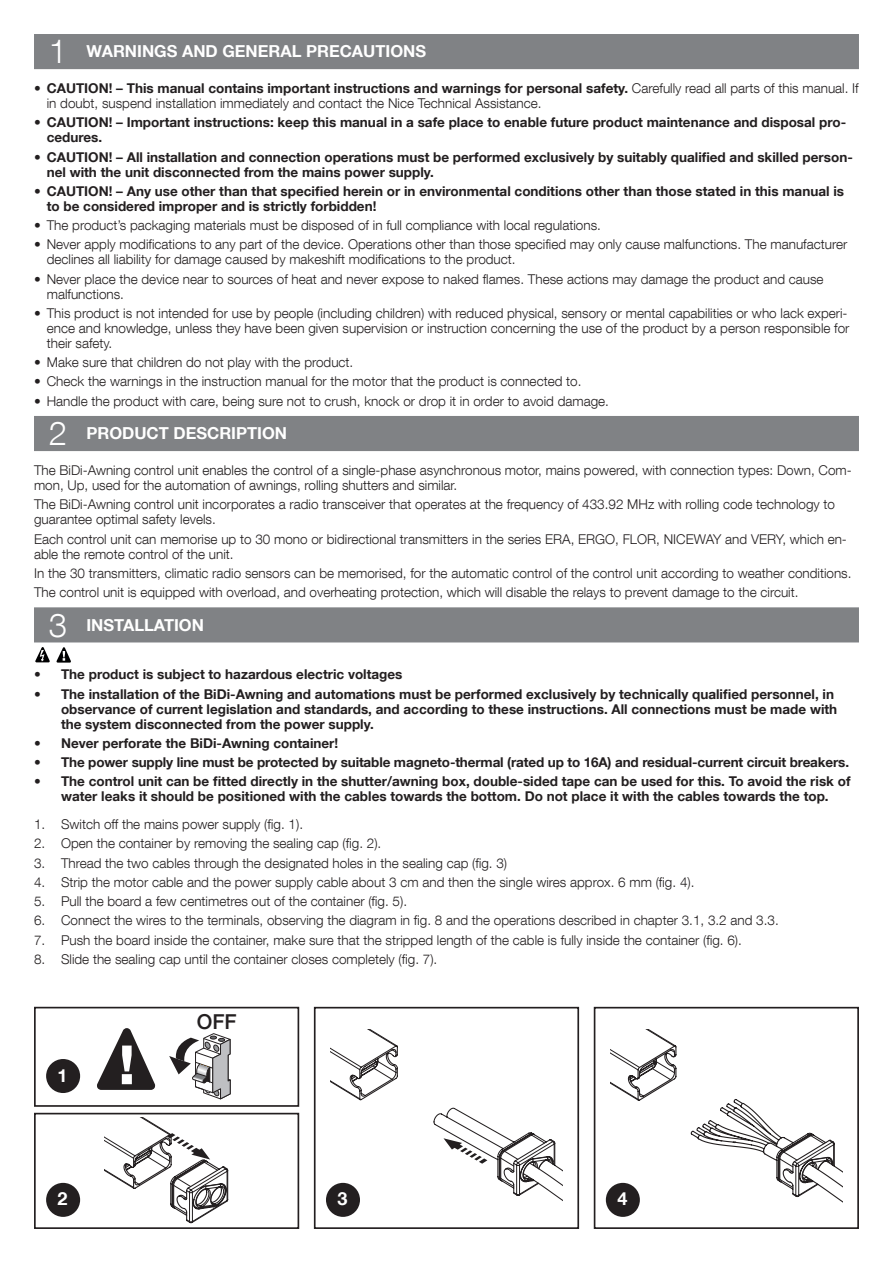
<style>
.page{position:relative;width:893px;height:1263px;background:#fff}
.page>*{position:absolute;margin:0;border:0;box-sizing:border-box;transform-origin:0 0}
.t1{font:300 33px "Helvetica Neue LT Com";color:#fff}
.t2{font:500 20.55px "Helvetica Neue";color:#231f20}
.t3{font:700 18px "Helvetica Neue LT Com";color:#fff}
.titolo{font:700 16.5px "Helvetica Neue LT Com";color:#fff}
.t4{font:300 13.5px/15px "Helvetica Neue LT Com";color:#231f20}
.t5{font:700 13.5px/15px "Helvetica Neue LT Com";color:#231f20}
.s1{font-weight:700}
.s2{font-weight:300}
</style>
<div class="page">
<div style="left:34px;top:34px;width:825px;height:35px;background:#808285"></div>
<div style="left:34px;top:416px;width:825px;height:35px;background:#808285"></div>
<svg style="left:34px;top:607px;width:825px;height:56px"></svg>
<div style="left:34px;top:1007px;width:265px;height:100px;border:2px solid #231f20"></div>
<div style="left:34px;top:1113px;width:265px;height:116px;border:2px solid #231f20"></div>
<div style="left:594px;top:1007px;width:265px;height:222px;border:2px solid #231f20"></div>
<div style="left:314px;top:1007px;width:265px;height:222px;border:2px solid #231f20"></div>
<svg style="left:169px;top:1033px;width:62px;height:66px"></svg>
<svg style="left:97px;top:1028px;width:58px;height:62px"></svg>
<svg style="left:610px;top:1029px;width:232px;height:179px"></svg>
<svg style="left:331px;top:1029px;width:231px;height:177px"></svg>
<svg style="left:104px;top:1118px;width:125px;height:106px"></svg>
<div style="left:326px;top:1183px;width:34px;height:34px;background:#231f20;border-radius:50%"></div>
<div style="left:606px;top:1183px;width:34px;height:34px;background:#231f20;border-radius:50%"></div>
<div style="left:46px;top:1183px;width:34px;height:34px;background:#231f20;border-radius:50%"></div>
<div style="left:46px;top:1059px;width:34px;height:34px;background:#231f20;border-radius:50%"></div>
<p class="t1" style="left:49px;top:31px;width:20px">1</p>
<p class="titolo" style="left:86px;top:41px;width:341px">WARNINGS AND GENERAL PRECAUTIONS</p>
<p class="t4" style="left:47px;top:81px;width:813px;text-indent:-13px">• <span class="s1">CAUTION! – This manual contains important instructions and warnings for personal safety.</span> Carefully read all parts of this manual. If in doubt, suspend installation immediately and contact the Nice Technical Assistance.</p>
<p class="t5" style="left:47px;top:115px;width:801px;text-indent:-13px"><span class="s2">•</span> CAUTION! – Important instructions: keep this manual in a safe place to enable future product maintenance and disposal pro&shy;cedures.</p>
<p class="t5" style="left:47px;top:149px;width:807px;text-indent:-13px"><span class="s2">•</span> CAUTION! – All installation and connection operations must be performed exclusively by suitably qualified and skilled person&shy;nel with the unit disconnected from the mains power supply.</p>
<p class="t5" style="left:47px;top:183px;width:799px;text-indent:-13px"><span class="s2">•</span> CAUTION! – Any use other than that specified herein or in environmental conditions other than those stated in this manual is to be considered improper and is strictly forbidden!</p>
<p class="t4" style="left:34px;top:218px;width:568px">• The product’s packaging materials must be disposed of in full compliance with local regulations.</p>
<p class="t4" style="left:47px;top:237px;width:802px;text-indent:-13px">• Never apply modifications to any part of the device. Operations other than those specified may only cause malfunctions. The manufacturer declines all liability for damage caused by makeshift modifications to the product.</p>
<p class="t4" style="left:47px;top:271px;width:778px;text-indent:-13px">• Never place the device near to sources of heat and never expose to naked flames. These actions may damage the product and cause malfunctions.</p>
<p class="t4" style="left:47px;top:305px;width:804px;text-indent:-13px">• This product is not intended for use by people (including children) with reduced physical, sensory or mental capabilities or who lack experi&shy;ence and knowledge, unless they have been given supervision or instruction concerning the use of the product by a person responsible for their safety.</p>
<p class="t4" style="left:34px;top:355px;width:321px">• Make sure that children do not play with the product.</p>
<p class="t4" style="left:34px;top:374px;width:549px">• Check the warnings in the instruction manual for the motor that the product is connected to.</p>
<p class="t4" style="left:34px;top:393px;width:576px">• Handle the product with care, being sure not to crush, knock or drop it in order to avoid damage.</p>
<p class="t1" style="left:49px;top:413px;width:20px">2</p>
<p class="titolo" style="left:86px;top:423px;width:202px">PRODUCT DESCRIPTION</p>
<p class="t4" style="left:34px;top:462px;width:819px">The BiDi-Awning control unit enables the control of a single-phase asynchronous motor, mains powered, with connection types: Down, Com&shy;mon, Up, used for the automation of awnings, rolling shutters and similar.</p>
<p class="t4" style="left:34px;top:497px;width:803px">The BiDi-Awning control unit incorporates a radio transceiver that operates at the frequency of 433.92 MHz with rolling code technology to guarantee optimal safety levels.</p>
<p class="t4" style="left:34px;top:531px;width:814px">Each control unit can memorise up to 30 mono or bidirectional transmitters in the series ERA, ERGO, FLOR, NICEWAY and VERY, which en&shy;able the remote control of the unit.</p>
<p class="t4" style="left:34px;top:565px;width:819px">In the 30 transmitters, climatic radio sensors can be memorised, for the automatic control of the control unit according to weather conditions.</p>
<p class="t4" style="left:34px;top:584px;width:766px">The control unit is equipped with overload, and overheating protection, which will disable the relays to prevent damage to the circuit.</p>
<p class="t1" style="left:49px;top:605px;width:20px">3</p>
<p class="titolo" style="left:86px;top:614px;width:119px">INSTALLATION</p>
<p class="t5" style="left:34px;top:666px;width:370px"><span class="s2">•</span> The product is subject to hazardous electric voltages</p>
<p class="t5" style="left:61px;top:686px;width:778px;text-indent:-27px"><span class="s2">•</span> The installation of the BiDi-Awning and automations must be performed exclusively by technically qualified personnel, in observance of current legislation and standards, and according to these instructions. All connections must be made with the system disconnected from the power supply.</p>
<p class="t5" style="left:34px;top:735px;width:306px"><span class="s2">•</span> Never perforate the BiDi-Awning container!</p>
<p class="t5" style="left:34px;top:754px;width:817px"><span class="s2">•</span> The power supply line must be protected by suitable magneto-thermal (rated up to 16A) and residual-current circuit breakers.</p>
<p class="t5" style="left:34px;top:773px;width:818px;text-align:center"><span class="s2">•</span> The control unit can be fitted directly in the shutter/awning box, double-sided tape can be used for this. To avoid the risk of water leaks it should be positioned with the cables towards the bottom. Do not place it with the cables towards the top.</p>
<p class="t4" style="left:34px;top:816px;width:271px">1. Switch off the mains power supply (fig. 1).</p>
<p class="t4" style="left:34px;top:836px;width:349px">2. Open the container by removing the sealing cap (fig. 2).</p>
<p class="t4" style="left:34px;top:855px;width:475px">3. Thread the two cables through the designated holes in the sealing cap (fig. 3)</p>
<p class="t4" style="left:34px;top:874px;width:662px">4. Strip the motor cable and the power supply cable about 3 cm and then the single wires approx. 6 mm (fig. 4).</p>
<p class="t4" style="left:34px;top:893px;width:375px">5. Pull the board a few centimetres out of the container (fig. 5).</p>
<p class="t4" style="left:34px;top:913px;width:746px">6. Connect the wires to the terminals, observing the diagram in fig. 8 and the operations described in chapter 3.1, 3.2 and 3.3.</p>
<p class="t4" style="left:34px;top:932px;width:709px">7. Push the board inside the container, make sure that the stripped length of the cable is fully inside the container (fig. 6).</p>
<p class="t4" style="left:34px;top:951px;width:405px">8. Slide the sealing cap until the container closes completely (fig. 7).</p>
<p class="t3" style="left:58px;top:1064px;width:12px">1</p>
<h2 class="t2" style="left:197px;top:1005px;width:41px">OFF</h2>
<p class="t3" style="left:58px;top:1188px;width:12px">2</p>
<p class="t3" style="left:337px;top:1188px;width:12px">3</p>
<p class="t3" style="left:617px;top:1188px;width:12px">4</p>
</div>
